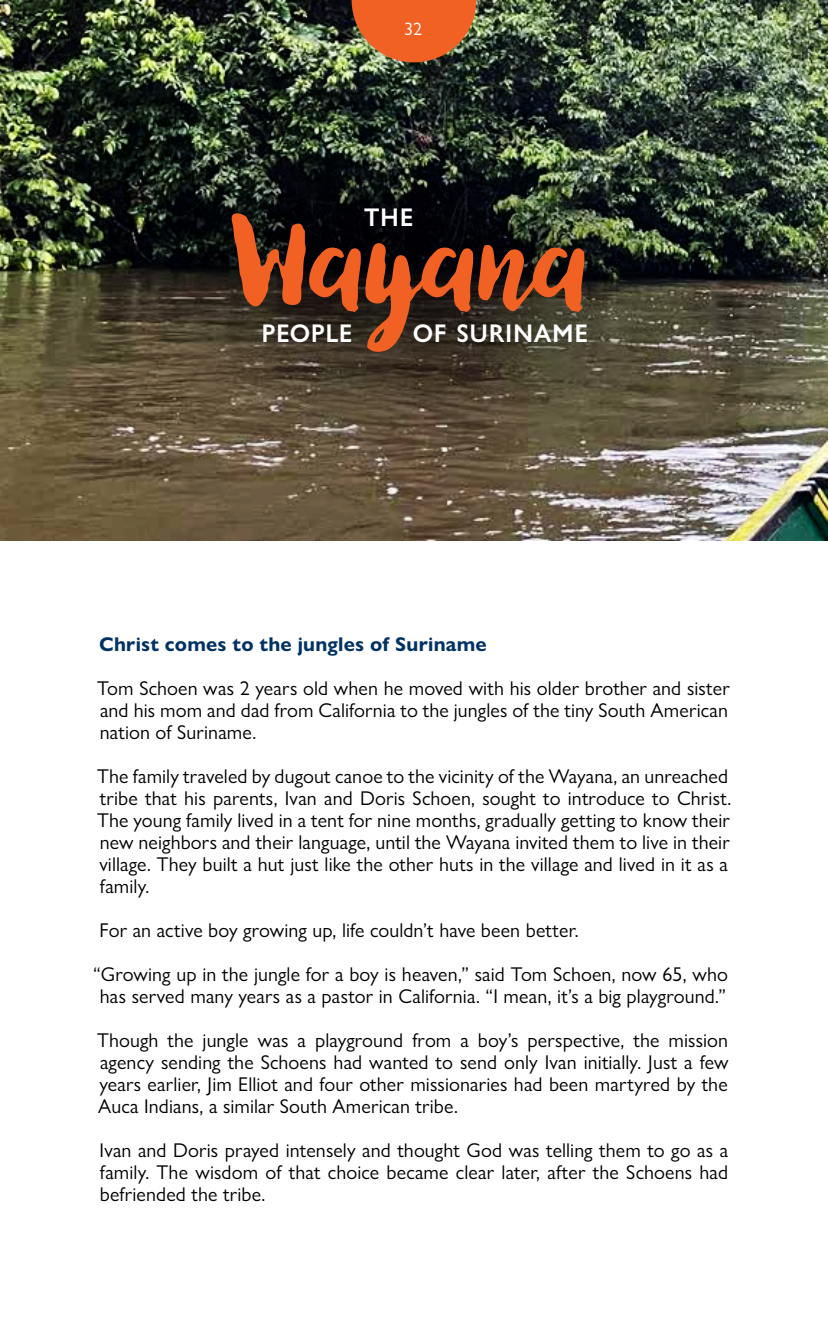
<style>
.page{position:relative;width:828px;height:1332px;background:#fff}
.page>*{position:absolute;margin:0;border:0;box-sizing:border-box;transform-origin:0 0}
.t1{font:120px "Lullabies";color:#f16124}
.t2{font:500 36px "Gill Sans Nova";color:#fff}
.t3{font:20px/22px "Gill Sans Nova";letter-spacing:.005em;color:#000;text-align:justify}
.t4{font:700 20px "Gill Sans Nova";letter-spacing:.01em;color:#003263}
.t5{font:18px "Gill Sans Nova";color:#fff}
.s1{font-size:144px}
</style>
<div class="page">
<img style="left:0;top:0;width:828px;height:541px">
<img style="left:352px;top:0;width:124px;height:62px">
<div style="left:106px;top:80px;width:610px;height:398px;background:#000;opacity:.75"></div>
<p class="t5" style="left:404px;top:18px;width:19px">32</p>
<h2 class="t2" style="left:364px;top:192px;width:51px">the</h2>
<h1 class="t1" style="left:232px;top:183px;width:366px">Wa<span class="s1">y</span>ana</h1>
<h2 class="t2" style="left:261px;top:308px;width:93px">people</h2>
<h2 class="t2" style="left:412px;top:308px;width:177px">of suriname</h2>
<p class="t4" style="left:99px;top:631px;width:389px">Christ comes to the jungles of Suriname</p>
<p class="t3" style="left:97px;top:677px;width:634px">Tom Schoen was 2 years old when he moved with his older brother and sister and his mom and dad from California to the jungles of the tiny South American nation of Suriname.</p>
<p class="t3" style="left:97px;top:765px;width:636px;text-align:left">The family traveled by dugout canoe to the vicinity of the Wayana, an unreached tribe that his parents, Ivan and Doris Schoen, sought to introduce to Christ.<br>The young family lived in a tent for nine months, gradually getting to know their new neighbors and their language, until the Wayana invited them to live in their village. They built a hut just like the other huts in the village and lived in it as a family.</p>
<p class="t3" style="left:100px;top:919px;width:481px">For an active boy growing up, life couldn’t have been better.</p>
<p class="t3" style="left:93px;top:963px;width:636px;text-align:center">“Growing up in the jungle for a boy is heaven,” said Tom Schoen, now 65, who has served many years as a pastor in California. “I mean, it’s a big playground.”</p>
<p class="t3" style="left:97px;top:1029px;width:633px">Though the jungle was a playground from a boy’s perspective, the mission agency sending the Schoens had wanted to send only Ivan initially. Just a few years earlier, Jim Elliot and four other missionaries had been martyred by the Auca Indians, a similar South American tribe.</p>
<p class="t3" style="left:100px;top:1139px;width:630px">Ivan and Doris prayed intensely and thought God was telling them to go as a family. The wisdom of that choice became clear later, after the Schoens had befriended the tribe.</p>
</div>
